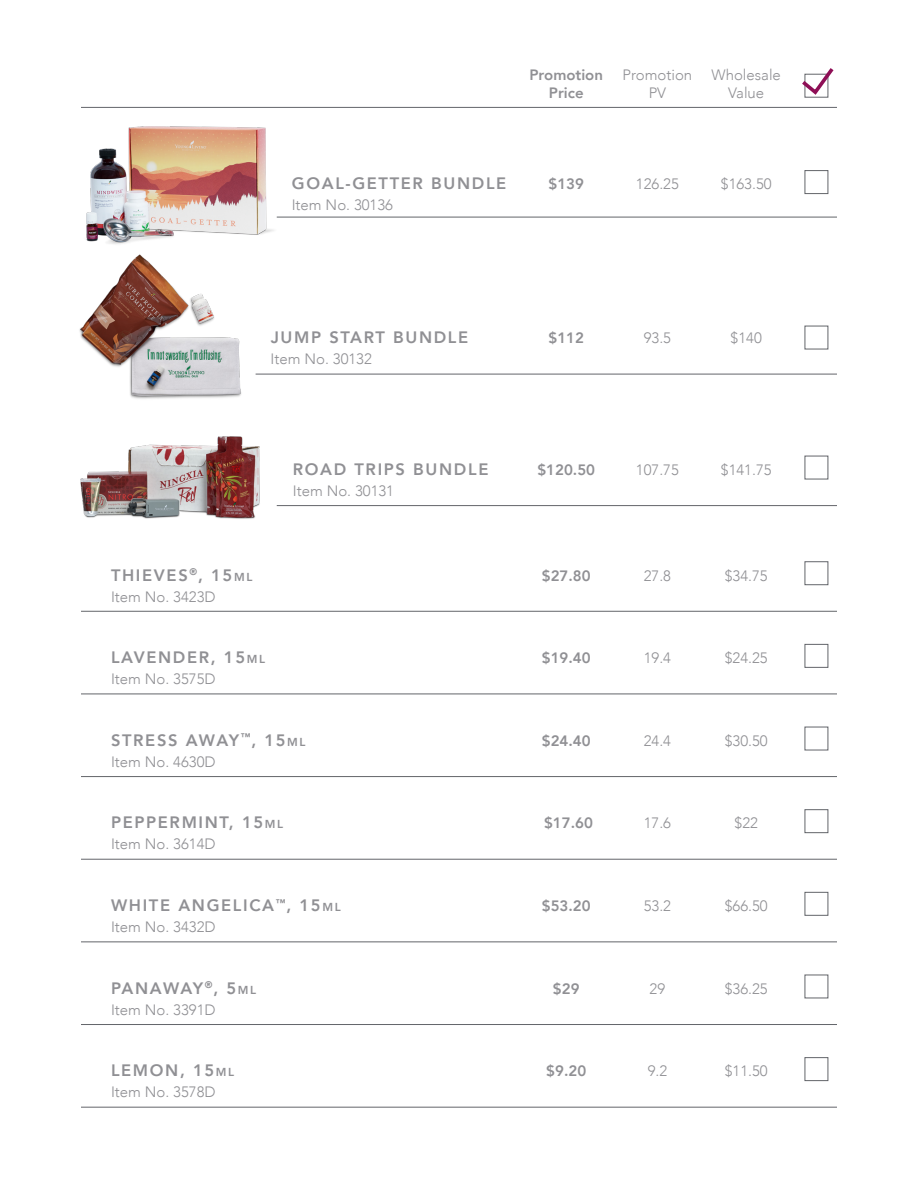
<style>
.page{position:relative;width:918px;height:1188px;background:#fff}
.page>*{position:absolute;margin:0;border:0;box-sizing:border-box;transform-origin:0 0}
.t1{font:800 16.5px "Avenir";letter-spacing:.1em;color:#909094}
.t2{font:800 16.5px "Avenir";letter-spacing:.075em;color:#909094}
.t3{font:300 15px/18px "Avenir";color:#909094;text-align:center}
.t4{font:800 15px/18px "Avenir";color:#909094;text-align:center}
.s1{font-size:11.55px}
</style>
<div class="page">
<img style="left:86px;top:126px;width:191px;height:118px">
<hr style="left:277px;top:217px;width:560px;height:1px;background:#63656a">
<hr style="left:256px;top:374px;width:581px;height:1px;background:#63656a">
<hr style="left:277px;top:505px;width:560px;height:1px;background:#63656a">
<hr style="left:81px;top:611px;width:756px;height:1px;background:#63656a">
<hr style="left:81px;top:694px;width:756px;height:1px;background:#63656a">
<hr style="left:81px;top:776px;width:756px;height:1px;background:#63656a">
<hr style="left:81px;top:859px;width:756px;height:1px;background:#63656a">
<hr style="left:81px;top:941px;width:756px;height:1px;background:#63656a">
<hr style="left:81px;top:1024px;width:756px;height:1px;background:#63656a">
<hr style="left:81px;top:1107px;width:756px;height:1px;background:#63656a">
<hr style="left:81px;top:107px;width:756px;height:1px;background:#63656a">
<img style="left:79px;top:254px;width:181px;height:145px">
<img style="left:80px;top:436px;width:197px;height:83px">
<div style="left:805px;top:170px;width:23px;height:24px;border:1px solid #63656a"></div>
<div style="left:805px;top:74px;width:23px;height:24px;border:1px solid #63656a"></div>
<div style="left:805px;top:561px;width:23px;height:24px;border:1px solid #63656a"></div>
<div style="left:805px;top:644px;width:23px;height:24px;border:1px solid #63656a"></div>
<div style="left:805px;top:809px;width:23px;height:24px;border:1px solid #63656a"></div>
<div style="left:805px;top:892px;width:23px;height:24px;border:1px solid #63656a"></div>
<div style="left:805px;top:1057px;width:23px;height:24px;border:1px solid #63656a"></div>
<svg style="left:802px;top:68px;width:32px;height:29px"></svg>
<p class="t4" style="left:529px;top:65px;width:75px">Promotion<br>Price</p>
<p class="t3" style="left:623px;top:65px;width:71px">Promotion<br>PV</p>
<p class="t3" style="left:712px;top:65px;width:71px">Wholesale<br>Value</p>
<p class="t1" style="left:292px;top:171px;width:216px">GOAL-GETTER BUNDLE</p>
<p class="t3" style="left:292px;top:196px;width:103px">Item No. 30136</p>
<p class="t4" style="left:549px;top:175px;width:37px">$139</p>
<p class="t3" style="left:636px;top:175px;width:44px">126.25</p>
<p class="t3" style="left:721px;top:175px;width:52px">$163.50</p>
<p class="t1" style="left:271px;top:325px;width:199px">JUMP START BUNDLE</p>
<p class="t3" style="left:271px;top:350px;width:103px">Item No. 30132</p>
<p class="t1" style="left:293px;top:456px;width:197px">ROAD TRIPS BUNDLE</p>
<p class="t1" style="left:111px;top:562px;width:143px">THIEVES<sup>®</sup>, 15<span class="s1">ML</span></p>
<p class="t3" style="left:111px;top:587px;width:106px">Item No. 3423D</p>
<p class="t1" style="left:111px;top:645px;width:156px">LAVENDER, 15<span class="s1">ML</span></p>
<p class="t3" style="left:111px;top:670px;width:106px">Item No. 3575D</p>
<p class="t3" style="left:293px;top:482px;width:103px">Item No. 30131</p>
<p class="t1" style="left:111px;top:727px;width:196px">STRESS AWAY<sup>™</sup>, 15<span class="s1">ML</span></p>
<p class="t3" style="left:111px;top:753px;width:106px">Item No. 4630D</p>
<p class="t1" style="left:111px;top:810px;width:174px">PEPPERMINT, 15<span class="s1">ML</span></p>
<p class="t3" style="left:111px;top:835px;width:106px">Item No. 3614D</p>
<p class="t1" style="left:111px;top:893px;width:231px">WHITE ANGELICA<sup>™</sup>, 15<span class="s1">ML</span></p>
<p class="t3" style="left:111px;top:918px;width:106px">Item No. 3432D</p>
<p class="t2" style="left:111px;top:975px;width:147px">PANAWAY<sup>®</sup>, 5<span class="s1">ML</span></p>
<p class="t3" style="left:111px;top:1001px;width:106px">Item No. 3391D</p>
<p class="t1" style="left:111px;top:1058px;width:125px">LEMON, 15<span class="s1">ML</span></p>
<p class="t3" style="left:111px;top:1083px;width:106px">Item No. 3578D</p>
<p class="t4" style="left:549px;top:329px;width:37px">$112</p>
<p class="t3" style="left:644px;top:329px;width:29px">93.5</p>
<p class="t3" style="left:731px;top:329px;width:33px">$140</p>
<p class="t4" style="left:537px;top:461px;width:59px">$120.50</p>
<p class="t3" style="left:636px;top:461px;width:44px">107.75</p>
<p class="t3" style="left:721px;top:461px;width:52px">$141.75</p>
<p class="t4" style="left:542px;top:566px;width:50px">$27.80</p>
<p class="t3" style="left:644px;top:566px;width:29px">27.8</p>
<p class="t3" style="left:725px;top:566px;width:44px">$34.75</p>
<p class="t4" style="left:542px;top:649px;width:50px">$19.40</p>
<p class="t3" style="left:644px;top:649px;width:29px">19.4</p>
<p class="t3" style="left:725px;top:649px;width:44px">$24.25</p>
<p class="t4" style="left:542px;top:732px;width:50px">$24.40</p>
<p class="t3" style="left:644px;top:732px;width:29px">24.4</p>
<p class="t3" style="left:725px;top:732px;width:44px">$30.50</p>
<p class="t4" style="left:544px;top:814px;width:50px">$17.60</p>
<p class="t3" style="left:644px;top:814px;width:29px">17.6</p>
<p class="t3" style="left:735px;top:814px;width:25px">$22</p>
<p class="t4" style="left:542px;top:897px;width:50px">$53.20</p>
<p class="t3" style="left:644px;top:897px;width:29px">53.2</p>
<p class="t3" style="left:725px;top:897px;width:44px">$66.50</p>
<p class="t4" style="left:553px;top:980px;width:28px">$29</p>
<p class="t3" style="left:650px;top:980px;width:17px">29</p>
<p class="t3" style="left:725px;top:980px;width:44px">$36.25</p>
<p class="t4" style="left:546px;top:1062px;width:41px">$9.20</p>
<p class="t3" style="left:648px;top:1062px;width:21px">9.2</p>
<p class="t3" style="left:725px;top:1062px;width:44px">$11.50</p>
</div>
